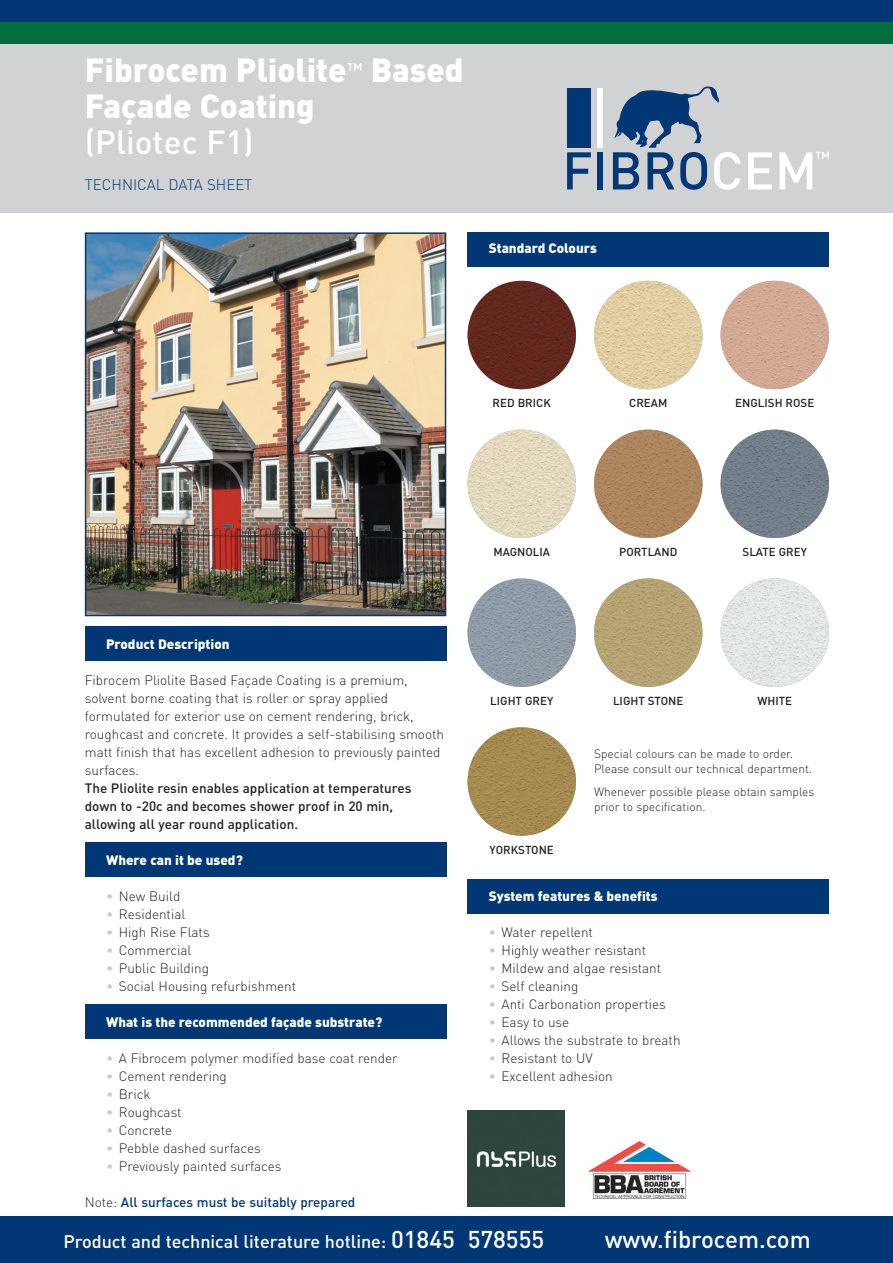
<style>
.page{position:relative;width:893px;height:1263px;background:#fff}
.page>*{position:absolute;margin:0;border:0;box-sizing:border-box;transform-origin:0 0}
.t1{font:900 33px/36px "DIN";color:#fff}
.t2{font:500 33px "DIN";color:#fff}
.t3{font:500 24px "DIN";color:#fff}
.t4{font:500 18px "DIN";color:#fff}
.t5{font:300 15px "DIN";color:#013775}
.t6{font:300 13.5px/18px "DIN";color:#231f20}
.t7{font:500 13.5px/18px "DIN";color:#231f20}
.t8{font:900 13.5px "DIN";color:#fff}
.t9{font:500 13.5px "DIN";color:#013775}
.t10{font:300 12px/15px "DIN";color:#231f20}
.t11{font:500 11.55px "DIN";color:#231f20}
.s1{color:#c9cacc}
.s2{font-weight:300;color:#231f20}
.s3{font-size:24px}
</style>
<div class="page">
<div style="left:0;top:1px;width:893px;height:212px;background:#d1d2d4"></div>
<div style="left:0;top:1px;width:893px;height:25px;background:#013775"></div>
<div style="left:0;top:22px;width:893px;height:21px;background:#006f3c"></div>
<svg style="left:567px;top:152px;width:24px;height:37px"></svg>
<div style="left:598px;top:152px;width:5px;height:37px;background:#013775"></div>
<svg style="left:613px;top:87px;width:128px;height:103px"></svg>
<svg style="left:748px;top:152px;width:24px;height:37px"></svg>
<div style="left:598px;top:88px;width:5px;height:60px;background:#fff"></div>
<div style="left:567px;top:88px;width:24px;height:60px;background:#013775"></div>
<svg style="left:780px;top:152px;width:49px;height:37px"></svg>
<img style="left:88px;top:235px;width:355px;height:378px">
<div style="left:85px;top:232px;width:361px;height:384px;border:2px solid #013775"></div>
<div style="left:85px;top:626px;width:361px;height:34px;background:#013775"></div>
<div style="left:85px;top:842px;width:361px;height:34px;background:#013775"></div>
<div style="left:468px;top:232px;width:361px;height:34px;background:#013775"></div>
<div style="left:468px;top:879px;width:361px;height:34px;background:#013775"></div>
<div style="left:85px;top:1004px;width:361px;height:34px;background:#013775"></div>
<img style="left:468px;top:1110px;width:97px;height:97px">
<img style="left:589px;top:1141px;width:102px;height:57px">
<img style="left:468px;top:281px;width:108px;height:108px;border-radius:50%">
<img style="left:594px;top:281px;width:108px;height:108px;border-radius:50%">
<img style="left:721px;top:281px;width:108px;height:108px;border-radius:50%">
<img style="left:468px;top:430px;width:108px;height:108px;border-radius:50%">
<img style="left:594px;top:430px;width:108px;height:108px;border-radius:50%">
<img style="left:721px;top:430px;width:108px;height:108px;border-radius:50%">
<img style="left:468px;top:578px;width:108px;height:109px;border-radius:50%">
<img style="left:594px;top:578px;width:108px;height:109px;border-radius:50%">
<img style="left:721px;top:578px;width:108px;height:109px;border-radius:50%">
<img style="left:468px;top:727px;width:108px;height:109px;border-radius:50%">
<div style="left:0;top:1217px;width:893px;height:46px;background:#013775"></div>
<h1 class="t1" style="left:85px;top:55px;width:380px">Fibrocem Pliolite<sup>™</sup> Based<br>Façade Coating</h1>
<h1 class="t2" style="left:85px;top:130px;width:170px">(Pliotec F1)</h1>
<p class="t5" style="left:85px;top:179px;width:169px">TECHNICAL DATA SHEET</p>
<p class="t8" style="left:489px;top:243px;width:110px">Standard Colours</p>
<p class="t11" style="left:493px;top:399px;width:60px">RED BRICK</p>
<p class="t11" style="left:629px;top:399px;width:40px">CREAM</p>
<p class="t11" style="left:735px;top:399px;width:80px">ENGLISH ROSE</p>
<p class="t8" style="left:106px;top:639px;width:125px">Product Description</p>
<p class="t6" style="left:85px;top:672px;width:361px">Fibrocem Pliolite Based Façade Coating is a premium, solvent borne coating that is roller or spray applied formulated for exterior use on cement rendering, brick, roughcast and concrete. It provides a self-stabilising smooth matt finish that has excellent adhesion to previously painted surfaces.</p>
<p class="t7" style="left:85px;top:780px;width:328px">The Pliolite resin enables application at temperatures down to -20c and becomes shower proof in 20 min, allowing all year round application.</p>
<p class="t8" style="left:106px;top:855px;width:138px">Where can it be used?</p>
<p class="t6" style="left:106px;top:888px;width:76px"><span class="s1">•</span> New Build</p>
<p class="t6" style="left:106px;top:906px;width:81px"><span class="s1">•</span> Residential</p>
<p class="t6" style="left:106px;top:924px;width:105px"><span class="s1">•</span> High Rise Flats</p>
<p class="t6" style="left:106px;top:942px;width:87px"><span class="s1">•</span> Commercial</p>
<p class="t6" style="left:106px;top:960px;width:104px"><span class="s1">•</span> Public Building</p>
<p class="t6" style="left:106px;top:978px;width:192px"><span class="s1">•</span> Social Housing refurbishment</p>
<p class="t8" style="left:106px;top:1017px;width:278px">What is the recommended façade substrate?</p>
<p class="t6" style="left:106px;top:1050px;width:293px"><span class="s1">•</span> A Fibrocem polymer modified base coat render</p>
<p class="t6" style="left:106px;top:1068px;width:122px"><span class="s1">•</span> Cement rendering</p>
<p class="t6" style="left:106px;top:1086px;width:46px"><span class="s1">•</span> Brick</p>
<p class="t6" style="left:106px;top:1104px;width:77px"><span class="s1">•</span> Roughcast</p>
<p class="t6" style="left:106px;top:1122px;width:68px"><span class="s1">•</span> Concrete</p>
<p class="t6" style="left:106px;top:1140px;width:156px"><span class="s1">•</span> Pebble dashed surfaces</p>
<p class="t6" style="left:106px;top:1158px;width:177px"><span class="s1">•</span> Previously painted surfaces</p>
<p class="t9" style="left:85px;top:1197px;width:272px"><span class="s2">Note:</span> All surfaces must be suitably prepared</p>
<p class="t11" style="left:493px;top:548px;width:58px">MAGNOLIA</p>
<p class="t11" style="left:619px;top:548px;width:60px">PORTLAND</p>
<p class="t11" style="left:743px;top:548px;width:66px">SLATE GREY</p>
<p class="t11" style="left:490px;top:696px;width:65px">LIGHT GREY</p>
<p class="t11" style="left:613px;top:696px;width:72px">LIGHT STONE</p>
<p class="t11" style="left:757px;top:696px;width:36px">WHITE</p>
<p class="t11" style="left:490px;top:845px;width:66px">YORKSTONE</p>
<p class="t10" style="left:594px;top:748px;width:220px">Special colours can be made to order.<br>Please consult our technical department.</p>
<p class="t10" style="left:594px;top:785px;width:222px">Whenever possible please obtain samples prior to specification.</p>
<p class="t8" style="left:489px;top:891px;width:170px">System features &amp; benefits</p>
<p class="t6" style="left:489px;top:924px;width:106px"><span class="s1">•</span> Water repellent</p>
<p class="t6" style="left:489px;top:942px;width:159px"><span class="s1">•</span> Highly weather resistant</p>
<p class="t6" style="left:489px;top:960px;width:174px"><span class="s1">•</span> Mildew and algae resistant</p>
<p class="t6" style="left:489px;top:978px;width:91px"><span class="s1">•</span> Self cleaning</p>
<p class="t6" style="left:489px;top:996px;width:179px"><span class="s1">•</span> Anti Carbonation properties</p>
<p class="t6" style="left:489px;top:1014px;width:82px"><span class="s1">•</span> Easy to use</p>
<p class="t6" style="left:489px;top:1032px;width:193px"><span class="s1">•</span> Allows the substrate to breath</p>
<p class="t6" style="left:489px;top:1050px;width:105px"><span class="s1">•</span> Resistant to UV</p>
<p class="t6" style="left:489px;top:1068px;width:126px"><span class="s1">•</span> Excellent adhesion</p>
<h3 class="t4" style="left:64px;top:1235px;width:482px">Product and technical literature hotline: <span class="s3">01845 578555</span></h3>
<h2 class="t3" style="left:605px;top:1231px;width:208px">www.fibrocem.com</h2>
</div>
